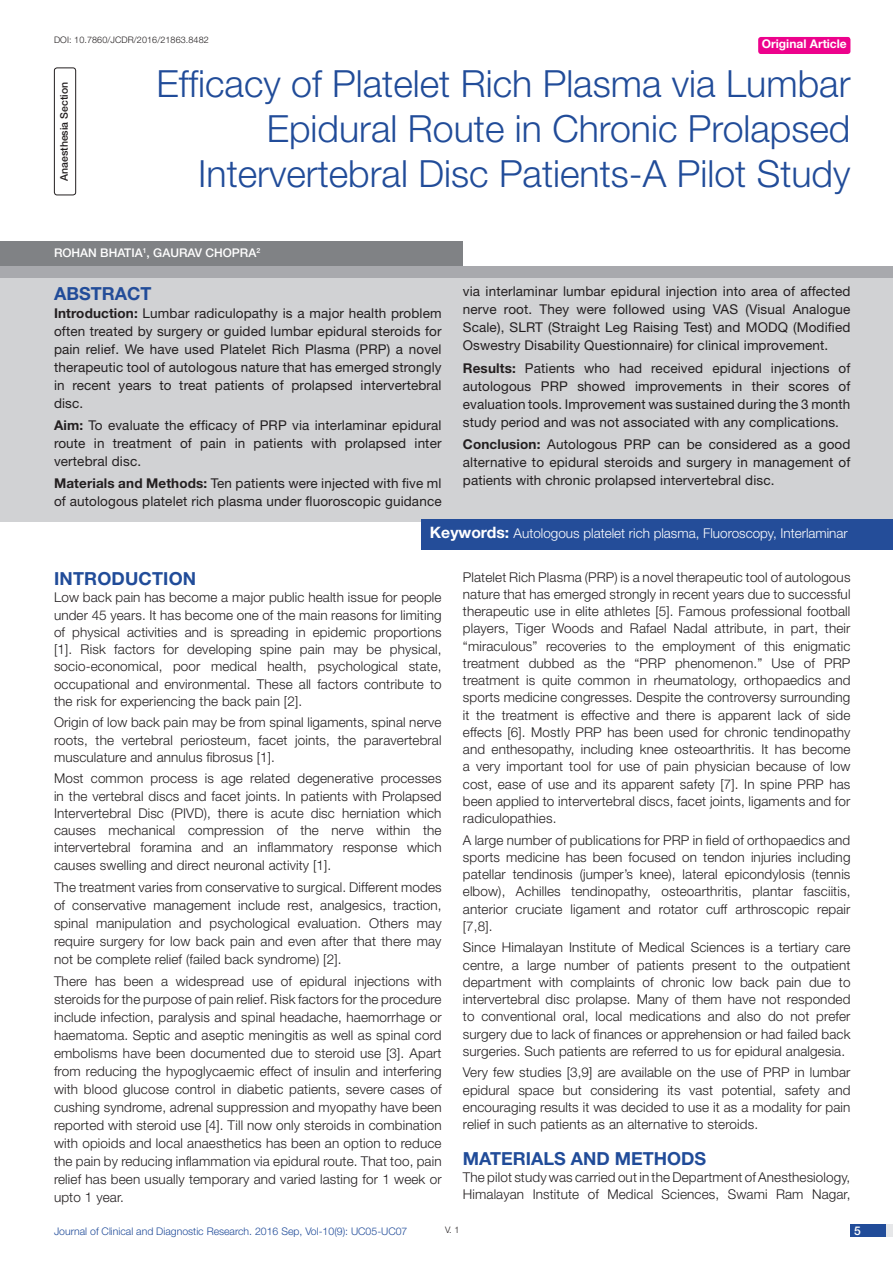
<style>
.page{position:relative;width:893px;height:1263px;background:#fff}
.page>*{position:absolute;margin:0;border:0;box-sizing:border-box;transform-origin:0 0}
.t1{font:300 37.5px/45px "Helvetica Neue";color:#214c99;text-align:right}
.Heading{font:700 18px "Helvetica Neue";color:#214c99}
.Abstract_head{font:700 18px "Helvetica Neue";color:#214c99}
.Body_text{font:300 13.5px/17.2px "Helvetica Neue";letter-spacing:.01em;color:#231f20;text-align:justify}
.Abstract_Text{font:13.5px/18px "Helvetica Neue";letter-spacing:.01em;color:#231f20;text-align:justify}
.t2{font:300 13.5px "Helvetica Neue";color:#fff}
.Author{font:500 12px "Helvetica Neue";color:#fff}
.t3{font:700 12px "Helvetica Neue";color:#fff}
.t4{font:300 10.5px "Helvetica Neue";color:#214c99}
.t5{font:500 10.5px "Helvetica Neue";color:#231f20}
.DOI{font:300 9px "Helvetica Neue";letter-spacing:.01em;color:#231f20}
.s1{color:#244d99}
.s2{font-weight:700}
.s3{font-weight:700;font-size:15.75px}
</style>
<div class="page">
<div style="left:850px;top:1224px;width:43px;height:13px;background:#e6e7e9"></div>
<div style="left:850px;top:1224px;width:35px;height:13px;background:#214c99"></div>
<div style="left:758px;top:37px;width:92px;height:17px;background:#ed028c;border-radius:3px"></div>
<div style="left:0;top:266px;width:893px;height:12px;background:#a8a9ad"></div>
<div style="left:0;top:278px;width:893px;height:244px;background:#d1d2d4"></div>
<div style="left:421px;top:519px;width:472px;height:30px;background:#244d99"></div>
<div style="left:0;top:241px;width:463px;height:25px;background:#808285"></div>
<div style="left:54px;top:68px;width:22px;height:127px;border:1px solid #231f20;border-radius:3px"></div>
<p class="DOI" style="left:54px;top:35px;width:156px">DOI: 10.7860/JCDR/2016/21863.8482</p>
<p class="t3" style="left:762px;top:37px;width:87px">Original Article</p>
<p class="t5" style="left:58px;top:181px;width:101px;rotate:-90deg">ANAESTHESIA SECTION</p>
<p class="t1" style="left:156px;top:60px;width:695px">Efficacy of Platelet Rich Plasma via Lumbar<br>Epidural Route in Chronic Prolapsed<br>Intervertebral Disc Patients-A Pilot Study</p>
<p class="Author" style="left:54px;top:246px;width:208px">ROHAN BHATIA<sup>1</sup>, GAURAV CHOPRA<sup>2</sup></p>
<p class="Abstract_head" style="left:54px;top:282px;width:98px">ABST<span class="s1">RAC</span>T</p>
<p class="Abstract_Text" style="left:54px;top:304px;width:389px"><span class="s2">Introduction:</span> Lumbar radiculopathy is a major health problem often treated by surgery or guided lumbar epidural steroids for pain relief. We have used Platelet Rich Plasma (PRP) a novel therapeutic tool of autologous nature that has emerged strongly in recent years to treat patients of prolapsed intervertebral disc.</p>
<p class="Abstract_Text" style="left:54px;top:416px;width:389px"><span class="s2">Aim:</span> To evaluate the efficacy of PRP via interlaminar epidural route in treatment of pain in patients with prolapsed inter vertebral disc.</p>
<p class="Abstract_Text" style="left:54px;top:474px;width:389px"><span class="s2">Materials and Methods:</span> Ten patients were injected with five ml of autologous platelet rich plasma under fluoroscopic guidance</p>
<p class="Abstract_Text" style="left:463px;top:282px;width:389px">via interlaminar lumbar epidural injection into area of affected nerve root. They were followed using VAS (Visual Analogue Scale), SLRT (Straight Leg Raising Test) and MODQ (Modified Oswestry Disability Questionnaire) for clinical improvement.</p>
<p class="Abstract_Text" style="left:463px;top:359px;width:389px"><span class="s2">Results:</span> Patients who had received epidural injections of autologous PRP showed improvements in their scores of evaluation tools. Improvement was sustained during the 3 month study period and was not associated with any complications.</p>
<p class="Abstract_Text" style="left:463px;top:435px;width:389px"><span class="s2">Conclusion:</span> Autologous PRP can be considered as a good alternative to epidural steroids and surgery in management of patients with chronic prolapsed intervertebral disc.</p>
<p class="t2" style="left:430px;top:525px;width:419px"><span class="s3">Keywords:</span> Autologous platelet rich plasma, Fluoroscopy, Interlaminar</p>
<p class="Heading" style="left:54px;top:567px;width:144px">Introduction</p>
<p class="Body_text" style="left:54px;top:588px;width:389px">Low back pain has become a major public health issue for people under 45 years. It has become one of the main reasons for limiting of physical activities and is spreading in epidemic proportions [1]. Risk factors for developing spine pain may be physical, socio-economical, poor medical health, psychological state, occupational and environmental. These all factors contribute to the risk for experiencing the back pain [2].</p>
<p class="Body_text" style="left:54px;top:714px;width:389px">Origin of low back pain may be from spinal ligaments, spinal nerve roots, the vertebral periosteum, facet joints, the paravertebral musculature and annulus fibrosus [1].</p>
<p class="Body_text" style="left:54px;top:770px;width:389px">Most common process is age related degenerative processes in the vertebral discs and facet joints. In patients with Prolapsed Intervertebral Disc (PIVD), there is acute disc herniation which causes mechanical compression of the nerve within the intervertebral foramina and an inflammatory response which causes swelling and direct neuronal activity [1].</p>
<p class="Body_text" style="left:54px;top:878px;width:389px;line-height:18px">The treatment varies from conservative to surgical. Different modes of conservative management include rest, analgesics, traction, spinal manipulation and psychological evaluation. Others may require surgery for low back pain and even after that there may not be complete relief (failed back syndrome) [2].</p>
<p class="Body_text" style="left:54px;top:972px;width:389px;line-height:18px">There has been a widespread use of epidural injections with steroids for the purpose of pain relief. Risk factors for the procedure include infection, paralysis and spinal headache, haemorrhage or haematoma. Septic and aseptic meningitis as well as spinal cord embolisms have been documented due to steroid use [3]. Apart from reducing the hypoglycaemic effect of insulin and interfering with blood glucose control in diabetic patients, severe cases of cushing syndrome, adrenal suppression and myopathy have been reported with steroid use [4]. Till now only steroids in combination with opioids and local anaesthetics has been an option to reduce the pain by reducing inflammation via epidural route. That too, pain relief has been usually temporary and varied lasting for 1 week or upto 1 year.</p>
<p class="Body_text" style="left:463px;top:568px;width:389px">Platelet Rich Plasma (PRP) is a novel therapeutic tool of autologous nature that has emerged strongly in recent years due to successful therapeutic use in elite athletes [5]. Famous professional football players, Tiger Woods and Rafael Nadal attribute, in part, their “miraculous” recoveries to the employment of this enigmatic treatment dubbed as the “PRP phenomenon.” Use of PRP treatment is quite common in rheumatology, orthopaedics and sports medicine congresses. Despite the controversy surrounding it the treatment is effective and there is apparent lack of side effects [6]. Mostly PRP has been used for chronic tendinopathy and enthesopathy, including knee osteoarthritis. It has become a very important tool for use of pain physician because of low cost, ease of use and its apparent safety [7]. In spine PRP has been applied to intervertebral discs, facet joints, ligaments and for radiculopathies.</p>
<p class="Body_text" style="left:463px;top:831px;width:389px">A large number of publications for PRP in field of orthopaedics and sports medicine has been focused on tendon injuries including patellar tendinosis (jumper’s knee), lateral epicondylosis (tennis elbow), Achilles tendinopathy, osteoarthritis, plantar fasciitis, anterior cruciate ligament and rotator cuff arthroscopic repair [7,8].</p>
<p class="Body_text" style="left:463px;top:939px;width:389px">Since Himalayan Institute of Medical Sciences is a tertiary care centre, a large number of patients present to the outpatient department with complaints of chronic low back pain due to intervertebral disc prolapse. Many of them have not responded to conventional oral, local medications and also do not prefer surgery due to lack of finances or apprehension or had failed back surgeries. Such patients are referred to us for epidural analgesia.</p>
<p class="Body_text" style="left:463px;top:1064px;width:389px">Very few studies [3,9] are available on the use of PRP in lumbar epidural space but considering its vast potential, safety and encouraging results it was decided to use it as a modality for pain relief in such patients as an alternative to steroids.</p>
<p class="Heading" style="left:463px;top:1147px;width:245px">MATERIALS and METHODS</p>
<p class="Body_text" style="left:463px;top:1168px;width:389px">The pilot study was carried out in the Department of Anesthesiology,<br>Himalayan Institute of Medical Sciences, Swami Ram Nagar,</p>
<p class="t4" style="left:54px;top:1225px;width:355px">Journal of Clinical and Diagnostic Research. 2016 Sep, Vol-10(9): UC05-UC07</p>
<p class="Author" style="left:854px;top:1223px;width:8px">5</p>
<p class="DOI" style="left:445px;top:1224px;width:16px">V. 1</p>
</div>
